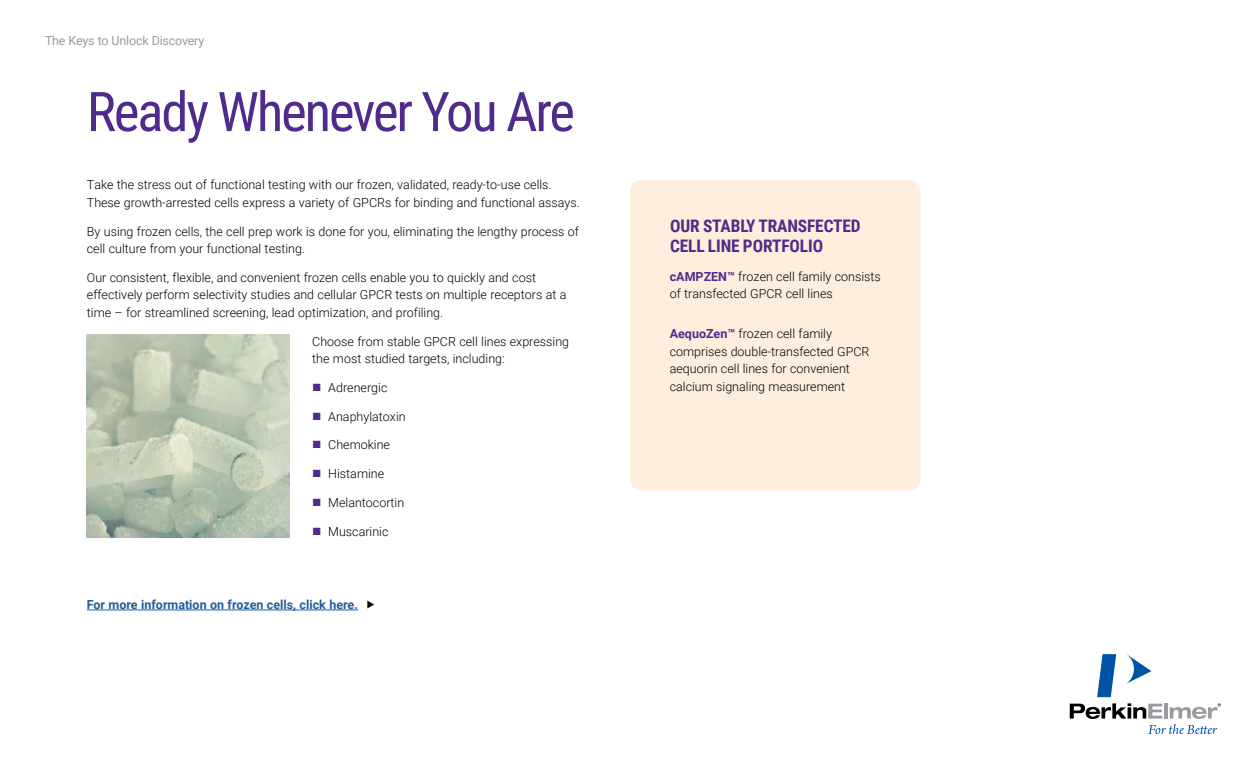
<style>
.page{position:relative;width:1260px;height:765px;background:#fff}
.page>*{position:absolute;margin:0;border:0;box-sizing:border-box;transform-origin:0 0}
.t1{font:54.75px "Roboto Condensed";letter-spacing:-.04em;color:#512b8b}
.t2{font:700 17.25px/20px "Roboto Condensed";letter-spacing:-.005em;color:#512b8b}
.t3{font:300 12.5px/17.5px "Roboto";color:#000}
.t4{font:700 12.5px "Roboto";color:#215e9e}
.t5{font:12.5px "Roboto";letter-spacing:-.015em;color:#999b9e}
.s1{color:#512b8b}
.s2{font-weight:700;color:#512b8b}
</style>
<div class="page">
<svg style="left:1127px;top:654px;width:24px;height:30px"></svg>
<svg style="left:1097px;top:654px;width:19px;height:43px"></svg>
<svg style="left:1070px;top:703px;width:151px;height:31px"></svg>
<hr style="left:87px;top:610px;width:271px;height:1px;background:#215e9e">
<div style="left:630px;top:180px;width:291px;height:310px;background:#fdeedd;border-radius:11px"></div>
<img style="left:87px;top:334px;width:203px;height:203px">
<p class="t5" style="left:45px;top:32px;width:161px">The Keys to Unlock Discovery</p>
<h1 class="t1" style="left:87px;top:73px;width:490px">Ready Whenever You Are</h1>
<p class="t3" style="left:87px;top:176px;width:494px">Take the stress out of functional testing with our frozen, validated, ready-to-use cells.<br>These growth-arrested cells express a variety of GPCRs for binding and functional assays.</p>
<p class="t3" style="left:87px;top:222px;width:494px">By using frozen cells, the cell prep work is done for you, eliminating the lengthy process of cell culture from your functional testing.</p>
<p class="t3" style="left:87px;top:268px;width:481px">Our consistent, flexible, and convenient frozen cells enable you to quickly and cost effectively perform selectivity studies and cellular GPCR tests on multiple receptors at a time – for streamlined screening, lead optimization, and profiling.</p>
<p class="t3" style="left:312px;top:332px;width:258px">Choose from stable GPCR cell lines expressing the most studied targets, including:</p>
<p class="t3" style="left:312px;top:378px;width:77px"><span class="s1">■</span> Adrenergic</p>
<p class="t3" style="left:312px;top:407px;width:95px"><span class="s1">■</span> Anaphylatoxin</p>
<p class="t3" style="left:312px;top:436px;width:79px"><span class="s1">■</span> Chemokine</p>
<p class="t3" style="left:312px;top:464px;width:73px"><span class="s1">■</span> Histamine</p>
<p class="t3" style="left:312px;top:493px;width:93px"><span class="s1">■</span> Melantocortin</p>
<p class="t3" style="left:312px;top:522px;width:78px"><span class="s1">■</span> Muscarinic</p>
<p class="t4" style="left:87px;top:596px;width:273px">For more information on frozen cells, click here.</p>
<h2 class="t2" style="left:670px;top:215px;width:192px">OUR STABLY TRANSFECTED<br>CELL LINE PORTFOLIO</h2>
<p class="t3" style="left:670px;top:267px;width:213px"><span class="s2">cAMPZEN™</span> frozen cell family consists of transfected GPCR cell lines</p>
<p class="t3" style="left:670px;top:325px;width:201px"><span class="s2">AequoZen™</span> frozen cell family comprises double-transfected GPCR aequorin cell lines for convenient calcium signaling measurement</p>
</div>
